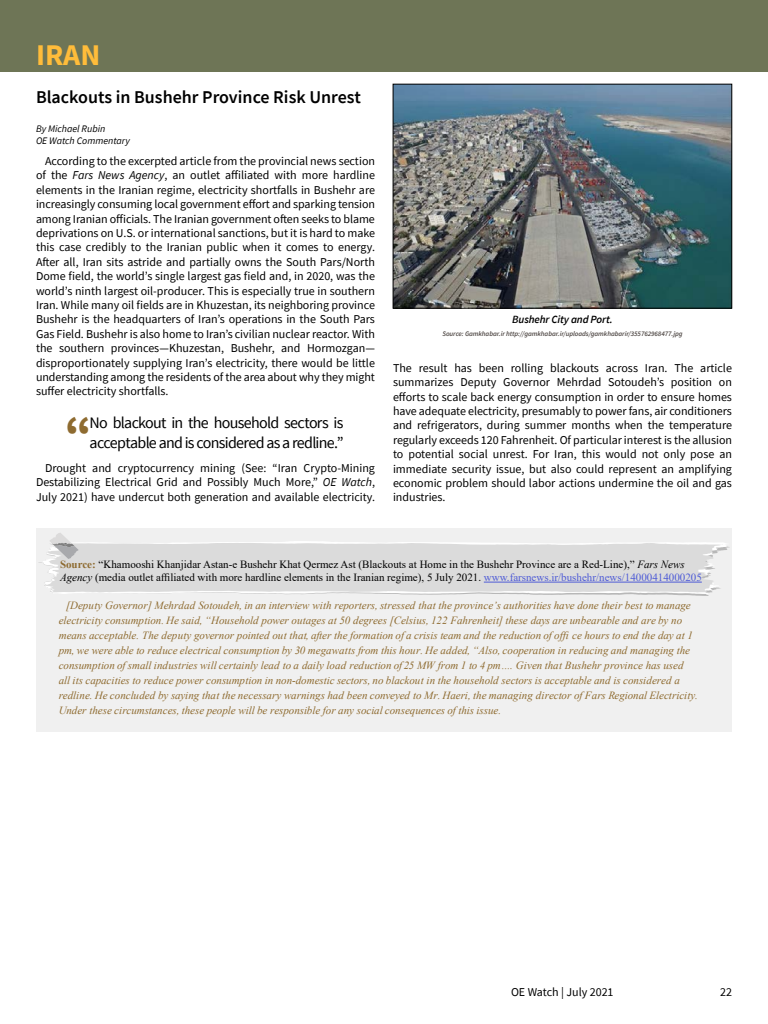
<style>
.page{position:relative;width:768px;height:1024px;background:#fff}
.page>*{position:absolute;margin:0;border:0;box-sizing:border-box;transform-origin:0 0}
.t1{font:900 45.5px "Source Sans Pro";color:#8e6b30}
.t2{font:700 30px "Source Sans Pro";color:#ffbc3a}
.t3{font:600 18px "Source Sans Pro";color:#000}
.t4{font:16px/19.2px "Source Sans Pro";letter-spacing:-.045em;color:#000}
.t5{font:12px/14.4px "Source Sans Pro";color:#000;text-align:justify}
.t6{font:italic 11px/15px "Times New Roman";color:#8e6b30}
.t7{font:11px/13.2px "Times New Roman";color:#000}
.t8{font:italic 600 11px "Source Sans Pro";letter-spacing:-.01em;color:#000}
.t9{font:italic 10px/12px "Source Sans Pro";color:#000}
.t10{font:italic 600 7px "Source Sans Pro";letter-spacing:-.01em;color:#524b48}
.s1{font-style:italic}
.s2{font-weight:700;color:#8e6b30}
.s3{color:#4f5cd6}
</style>
<div class="page">
<div style="left:36px;top:528px;width:696px;height:204px;background:#f0f0f0"></div>
<svg style="left:285px;top:594px;width:424px;height:2px"></svg>
<svg style="left:38px;top:541px;width:692px;height:53px"></svg>
<svg style="left:43px;top:543px;width:680px;height:50px;fill:#dbdbdb"></svg>
<hr style="left:484px;top:582px;width:218px;height:1px;background:#4f5cd6">
<svg style="left:49px;top:533px;width:30px;height:26px"></svg>
<img style="left:395px;top:86px;width:335px;height:220px">
<div style="left:393px;top:84px;width:339px;height:224px;border:1px solid #000"></div>
<div style="left:0;top:0;width:768px;height:72px;background:#6e7556"></div>
<h2 class="t2" style="left:36px;top:35px;width:66px">IRAN</h2>
<h3 class="t3" style="left:36px;top:85px;width:326px">Blackouts in Bushehr Province Risk Unrest</h3>
<p class="t9" style="left:36px;top:123px;width:95px">By Michael Rubin<br>OE Watch Commentary</p>
<p class="t5" style="left:36px;top:154px;width:341px;text-indent:9px">According to the excerpted article from the provincial news section of the <span class="s1">Fars News Agency</span>, an outlet affiliated with more hardline elements in the Iranian regime, electricity shortfalls in Bushehr are increasingly consuming local government effort and sparking tension among Iranian officials. The Iranian government often seeks to blame deprivations on U.S. or international sanctions, but it is hard to make this case credibly to the Iranian public when it comes to energy.<br>After all, Iran sits astride and partially owns the South Pars/North Dome field, the world’s single largest gas field and, in 2020, was the world’s ninth largest oil-producer. This is especially true in southern Iran. While many oil fields are in Khuzestan, its neighboring province Bushehr is the headquarters of Iran’s operations in the South Pars Gas Field. Bushehr is also home to Iran’s civilian nuclear reactor. With the southern provinces—Khuzestan, Bushehr, and Hormozgan— disproportionately supplying Iran’s electricity, there would be little understanding among the residents of the area about why they might suffer electricity shortfalls.</p>
<h1 class="t1" style="left:65px;top:401px;width:28px">“</h1>
<h3 class="t4" style="left:90px;top:413px;width:255px">No blackout in the household sectors is acceptable and is considered as a redline.”</h3>
<p class="t5" style="left:36px;top:461px;width:341px;text-indent:9px">Drought and cryptocurrency mining (See: “Iran Crypto-Mining Destabilizing Electrical Grid and Possibly Much More,” <span class="s1">OE Watch</span>, July 2021) have undercut both generation and available electricity.</p>
<p class="t8" style="left:512px;top:313px;width:102px">Bushehr City and Port.</p>
<p class="t10" style="left:442px;top:329px;width:242px">Source: Gamkhabar.ir http://gamkhabar.ir/uploads/gamkhabarir/355762968477.jpg</p>
<p class="t5" style="left:393px;top:360px;width:341px">The result has been rolling blackouts across Iran. The article summarizes Deputy Governor Mehrdad Sotoudeh’s position on efforts to scale back energy consumption in order to ensure homes have adequate electricity, presumably to power fans, air conditioners and refrigerators, during summer months when the temperature regularly exceeds 120 Fahrenheit. Of particular interest is the allusion to potential social unrest. For Iran, this would not only pose an immediate security issue, but also could represent an amplifying economic problem should labor actions undermine the oil and gas industries.</p>
<p class="t7" style="left:60px;top:557px;width:643px"><span class="s2">Source:</span> “Khamooshi Khanjidar Astan-e Bushehr Khat Qermez Ast (Blackouts at Home in the Bushehr Province are a Red-Line),” <span class="s1">Fars News<br>Agency</span> (media outlet affiliated with more hardline elements in the Iranian regime), 5 July 2021. <span class="s3">www.farsnews.ir/bushehr/news/14000414000205</span></p>
<p class="t6" style="left:59px;top:597px;width:641px;text-indent:7px">[Deputy Governor] Mehrdad Sotoudeh, in an interview with reporters, stressed that the province’s authorities have done their best to manage electricity consumption. He said, “Household power outages at 50 degrees [Celsius, 122 Fahrenheit] these days are unbearable and are by no means acceptable. The deputy governor pointed out that, after the formation of a crisis team and the reduction of offi ce hours to end the day at 1 pm, we were able to reduce electrical consumption by 30 megawatts from this hour. He added, “Also, cooperation in reducing and managing the consumption of small industries will certainly lead to a daily load reduction of 25 MW from 1 to 4 pm…. Given that Bushehr province has used<br>all its capacities to reduce power consumption in non-domestic sectors, no blackout in the household sectors is acceptable and is considered a redline. He concluded by saying that the necessary warnings had been conveyed to Mr. Haeri, the managing director of Fars Regional Electricity.<br>Under these circumstances, these people will be responsible for any social consequences of this issue.</p>
<p class="t5" style="left:511px;top:985px;width:104px">OE Watch | July 2021</p>
<p class="t5" style="left:720px;top:985px;width:13px">22</p>
</div>
